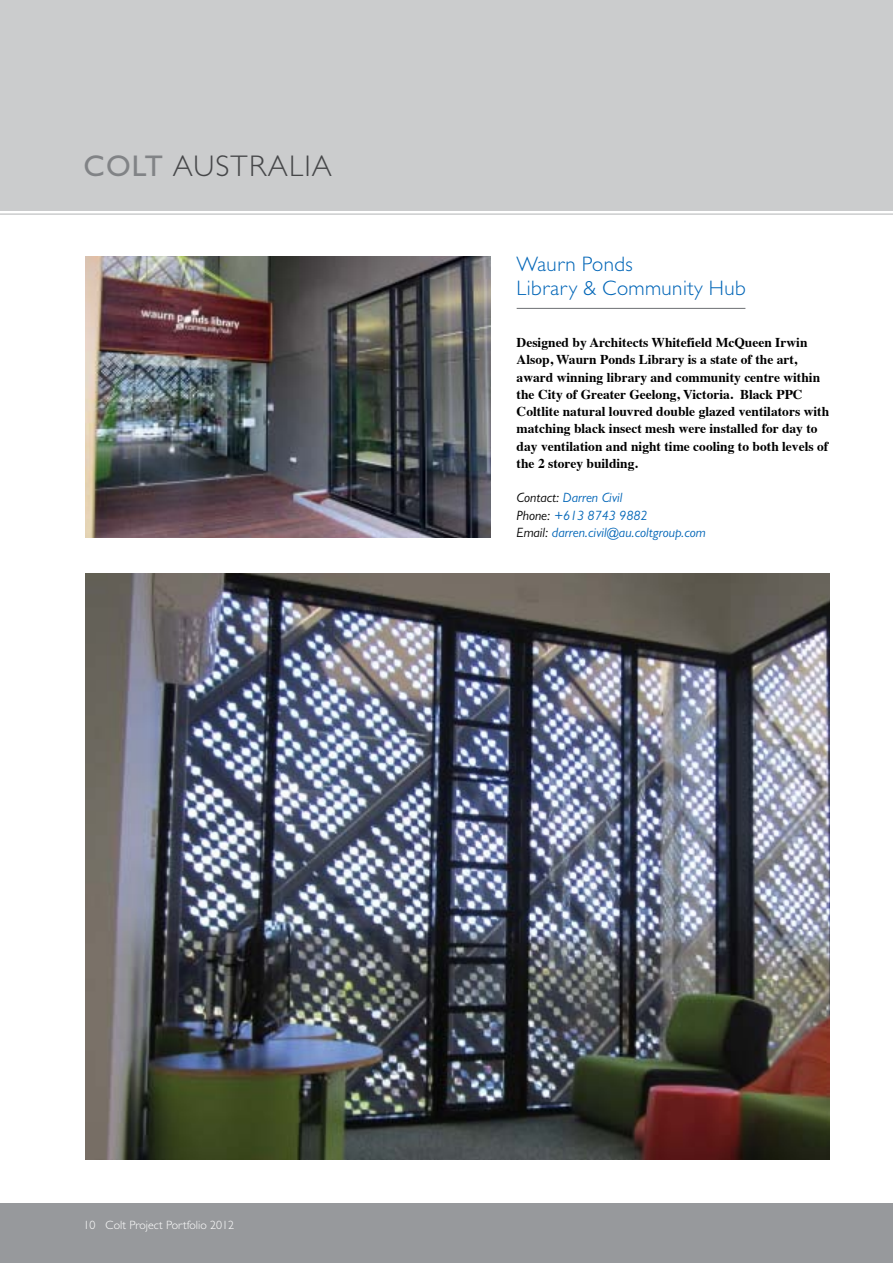
<style>
.page{position:relative;width:893px;height:1263px;background:#fff}
.page>*{position:absolute;margin:0;border:0;box-sizing:border-box;transform-origin:0 0}
.t1{font:300 30px "Gill Sans MT Pro";letter-spacing:.04em;color:#464749}
.t2{font:300 21px/24px "Gill Sans MT Pro";letter-spacing:.02em;color:#0065b7}
.t3{font:700 13.5px/17.2px "Times";color:#000}
.t4{font:italic 13.5px/17.2px "Gill Sans MT Pro";color:#0065b7}
.t5{font:300 12px "Gill Sans MT Pro";color:#fff}
.s1{font-weight:500;color:#818386}
.s2{color:#000}
</style>
<div class="page">
<div style="left:0;top:1203px;width:893px;height:60px;background:#97999c"></div>
<div style="left:0;top:0;width:893px;height:210px;background:#cbcccd"></div>
<hr style="left:0;top:213px;width:893px;height:2px;background:#cbcccd">
<hr style="left:517px;top:308px;width:228px;height:1px;background:#6d6f72">
<img style="left:85px;top:257px;width:406px;height:281px">
<img style="left:85px;top:573px;width:744px;height:587px">
<h1 class="t1" style="left:84px;top:148px;width:250px"><span class="s1">COLT</span> AUSTRALIA</h1>
<h2 class="t2" style="left:517px;top:252px;width:231px">Waurn Ponds<br>Library &amp; Community Hub</h2>
<p class="t3" style="left:517px;top:332px;width:314px">Designed by Architects Whitefield McQueen Irwin Alsop, Waurn Ponds Library is a state of the art, award winning library and community centre within the City of Greater Geelong, Victoria. Black PPC Coltlite natural louvred double glazed ventilators with matching black insect mesh were installed for day to day ventilation and night time cooling to both levels of the 2 storey building.</p>
<p class="t4" style="left:517px;top:489px;width:191px"><span class="s2">Contact:</span> Darren Civil<br><span class="s2">Phone:</span> +613 8743 9882<br><span class="s2">Email:</span> darren.civil@au.coltgroup.com</p>
<p class="t5" style="left:84px;top:1217px;width:152px">10 Colt Project Portfolio 2012</p>
</div>
